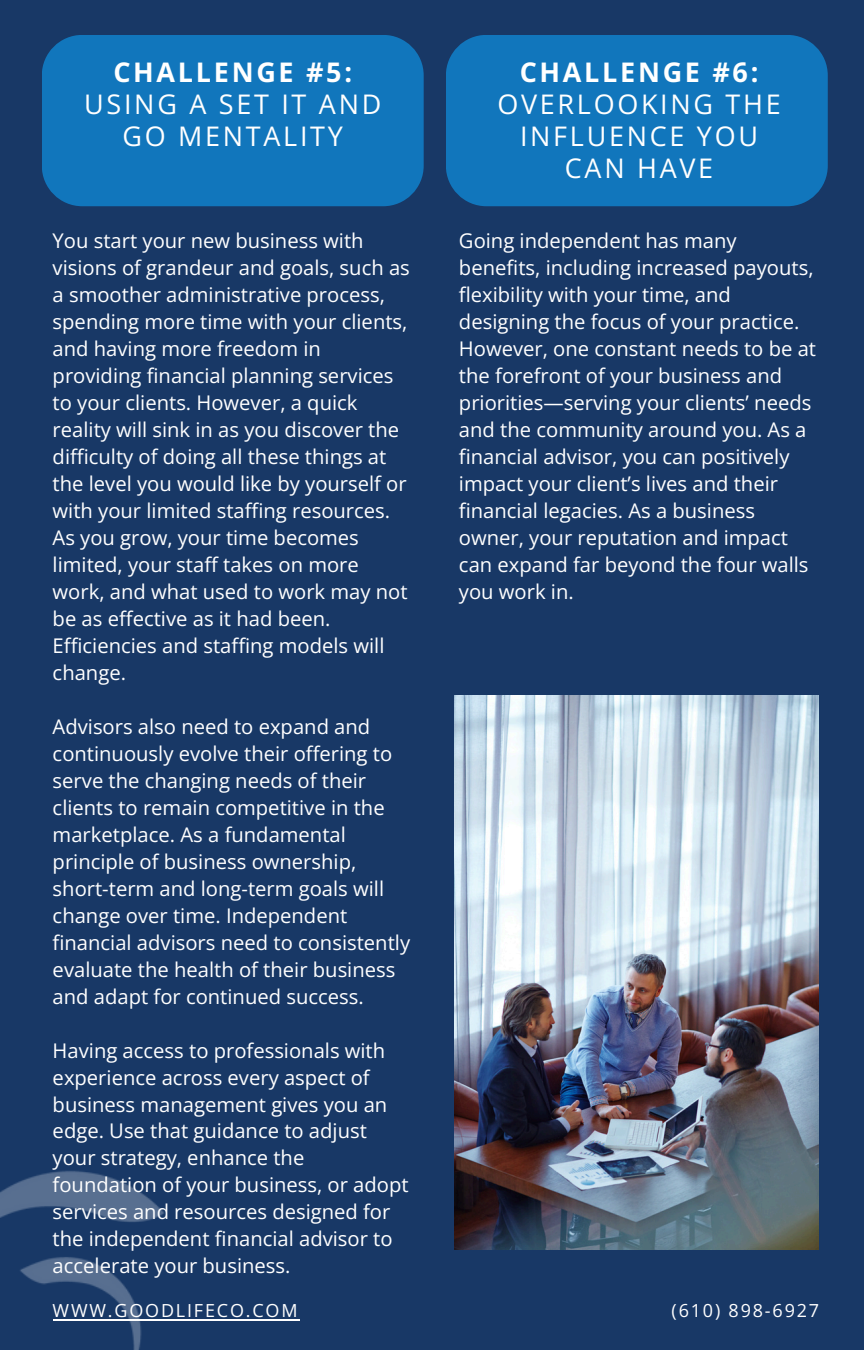
<style>
.page{position:relative;width:864px;height:1350px;background:#183866}
.page>*{position:absolute;margin:0;border:0;box-sizing:border-box;transform-origin:0 0}
.t1{font:27px/31.9px "Open Sans";letter-spacing:.1em;color:#fff;text-align:center}
.t2{font:20.25px/27px "Open Sans";color:#fff}
.t3{font:18px "Open Sans";letter-spacing:.1em;color:#fff}
.s1{font-weight:700}
</style>
<div class="page">
<div style="left:42px;top:35px;width:382px;height:171px;background:#1176bc;border-radius:40px"></div>
<img style="left:454px;top:696px;width:365px;height:553px">
<div style="left:446px;top:35px;width:382px;height:171px;background:#1176bc;border-radius:40px"></div>
<hr style="left:53px;top:1319px;width:246px;height:1px;background:#fff">
<img style="left:0;top:1171px;width:170px;height:179px">
<h1 class="t1" style="left:84px;top:55px;width:299px"><span class="s1">CHALLENGE #5:<br></span>USING A SET IT AND<br>GO MENTALITY</h1>
<h1 class="t2" style="left:53px;top:226px;width:359px">You start your new business with visions of grandeur and goals, such as a smoother administrative process, spending more time with your clients, and having more freedom in providing financial planning services to your clients. However, a quick reality will sink in as you discover the difficulty of doing all these things at the level you would like by yourself or with your limited staffing resources.<br>As you grow, your time becomes limited, your staff takes on more work, and what used to work may not be as effective as it had been.<br>Efficiencies and staffing models will change.</h1>
<h2 class="t2" style="left:53px;top:712px;width:359px">Advisors also need to expand and continuously evolve their offering to serve the changing needs of their clients to remain competitive in the marketplace. As a fundamental principle of business ownership, short-term and long-term goals will change over time. Independent financial advisors need to consistently evaluate the health of their business and adapt for continued success.</h2>
<h2 class="t2" style="left:53px;top:1036px;width:357px">Having access to professionals with experience across every aspect of business management gives you an edge. Use that guidance to adjust your strategy, enhance the foundation of your business, or adopt services and resources designed for the independent financial advisor to accelerate your business.</h2>
<h2 class="t1" style="left:497px;top:55px;width:285px"><span class="s1">CHALLENGE #6:<br></span>OVERLOOKING THE<br>INFLUENCE YOU<br>CAN HAVE</h2>
<h2 class="t2" style="left:459px;top:226px;width:359px">Going independent has many benefits, including increased payouts, flexibility with your time, and designing the focus of your practice.<br>However, one constant needs to be at the forefront of your business and priorities—serving your clients’ needs and the community around you. As a financial advisor, you can positively impact your client’s lives and their financial legacies. As a business owner, your reputation and impact can expand far beyond the four walls you work in.</h2>
<p class="t3" style="left:53px;top:1298px;width:246px">WWW.GOODLIFECO.COM</p>
<p class="t3" style="left:672px;top:1298px;width:149px">(610) 898-6927</p>
</div>
